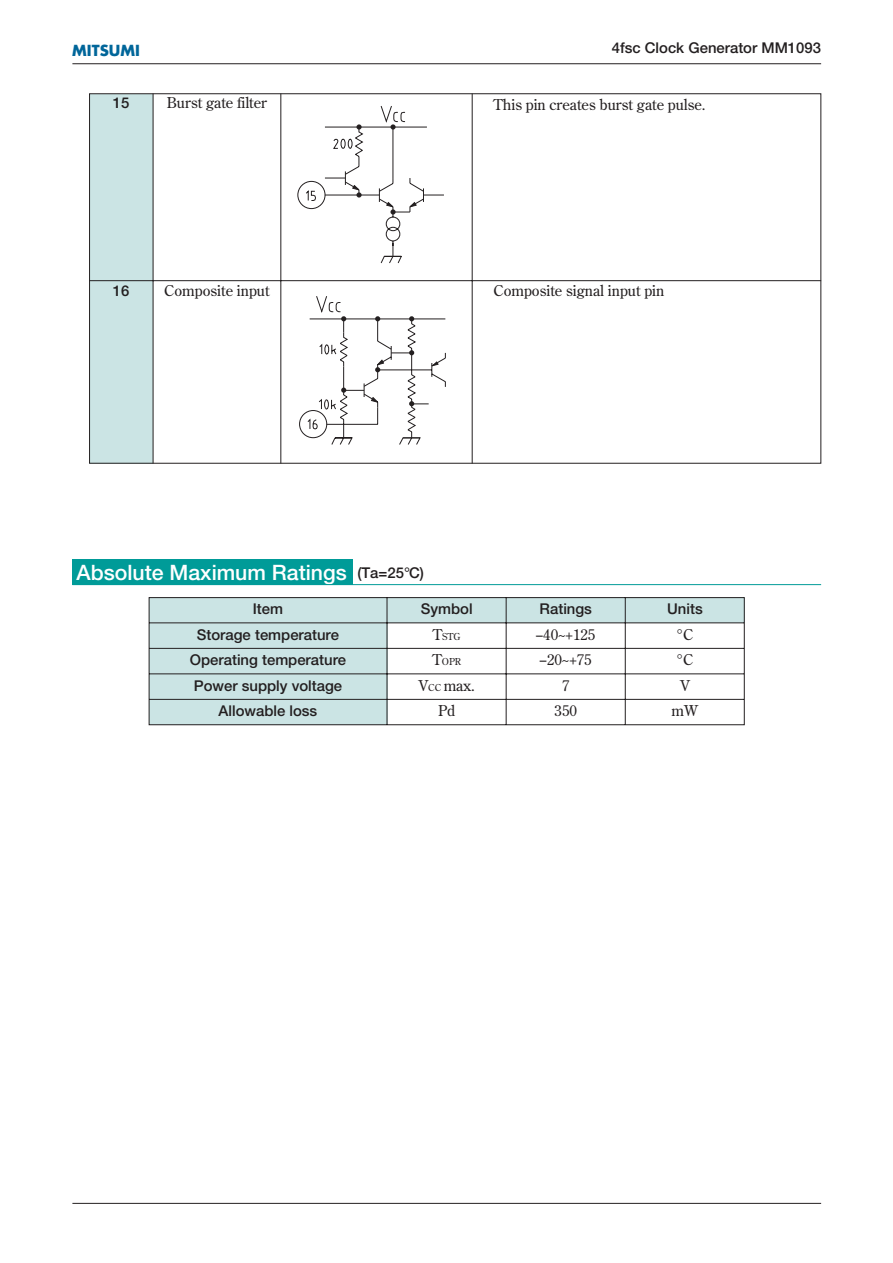
<style>
.page{position:relative;width:893px;height:1263px;background:#fff}
.page>*{position:absolute;margin:0;border:0;box-sizing:border-box;transform-origin:0 0}
.t1{font:500 21.3px "Helvetica Neue";color:#fff}
.t2{font:500 14.85px "Helvetica Neue";color:#231f20}
.t3{font:14.85px "Century Old Style";color:#231f20}
.t4{font:14.85px "Century Old Style";color:#231f20;scale:2 1}
.t5{font:700 14.85px "Futura";color:#01669a}
.t6{font:9.6px "Century Old Style";color:#231f20}
.s1{font-size:14.85px;color:#231f20}
.s2{font-size:14.85px}
.s3{font-size:9.6px}
</style>
<div class="page">
<hr style="left:72px;top:1203px;width:749px;height:1px;background:#231f20">
<hr style="left:72px;top:63px;width:749px;height:1px;background:#231f20">
<div style="left:89px;top:94px;width:64px;height:369px;background:#cbe4e4"></div>
<svg style="left:299px;top:296px;width:147px;height:149px"></svg>
<hr style="left:153px;top:94px;width:1px;height:370px;background:#231f20">
<hr style="left:280px;top:94px;width:1px;height:370px;background:#231f20">
<hr style="left:472px;top:94px;width:1px;height:370px;background:#231f20">
<hr style="left:89px;top:280px;width:732px;height:1px;background:#231f20">
<svg style="left:297px;top:106px;width:147px;height:158px"></svg>
<div style="left:72px;top:559px;width:281px;height:26px;background:#009b98"></div>
<hr style="left:72px;top:584px;width:749px;height:1px;background:#009b98">
<svg style="left:149px;top:597px;width:595px;height:128px"></svg>
<p class="t5" style="left:72px;top:43px;width:69px">MITSUMI</p>
<p class="t2" style="left:611px;top:43px;width:211px">4fsc Clock Generator MM1093</p>
<p class="t2" style="left:113px;top:98px;width:18px">15</p>
<p class="t3" style="left:167px;top:97px;width:102px">Burst gate filter</p>
<p class="t3" style="left:493px;top:99px;width:214px">This pin creates burst gate pulse.</p>
<p class="t2" style="left:113px;top:285px;width:18px">16</p>
<p class="t3" style="left:164px;top:284px;width:107px">Composite input</p>
<p class="t3" style="left:493px;top:284px;width:172px">Composite signal input pin</p>
<h1 class="t1" style="left:77px;top:564px;width:349px">Absolute Maximum Ratings <span class="s1">(Ta=25°C)</span></h1>
<p class="t2" style="left:253px;top:603px;width:32px">Item</p>
<p class="t2" style="left:421px;top:603px;width:53px">Symbol</p>
<p class="t2" style="left:539px;top:603px;width:54px">Ratings</p>
<p class="t2" style="left:667px;top:603px;width:37px">Units</p>
<p class="t2" style="left:197px;top:629px;width:144px">Storage temperature</p>
<p class="t6" style="left:433px;top:632px;width:29px"><span class="s2">T</span>STG</p>
<p class="t4" style="left:536px;top:628px;width:31px">-40~+125</p>
<p class="t3" style="left:676px;top:628px;width:18px">°C</p>
<p class="t2" style="left:190px;top:654px;width:158px">Operating temperature</p>
<p class="t6" style="left:432px;top:658px;width:30px"><span class="s2">T</span>OPR</p>
<p class="t4" style="left:540px;top:654px;width:27px">-20~+75</p>
<p class="t3" style="left:676px;top:654px;width:18px">°C</p>
<p class="t2" style="left:194px;top:680px;width:150px">Power supply voltage</p>
<p class="t3" style="left:418px;top:679px;width:58px">V<span class="s3">CC</span> max.</p>
<p class="t3" style="left:562px;top:679px;width:9px">7</p>
<p class="t3" style="left:680px;top:679px;width:11px">V</p>
<p class="t2" style="left:219px;top:705px;width:100px">Allowable loss</p>
<p class="t3" style="left:438px;top:705px;width:19px">Pd</p>
<p class="t3" style="left:554px;top:705px;width:24px">350</p>
<p class="t3" style="left:671px;top:705px;width:28px">mW</p>
</div>
